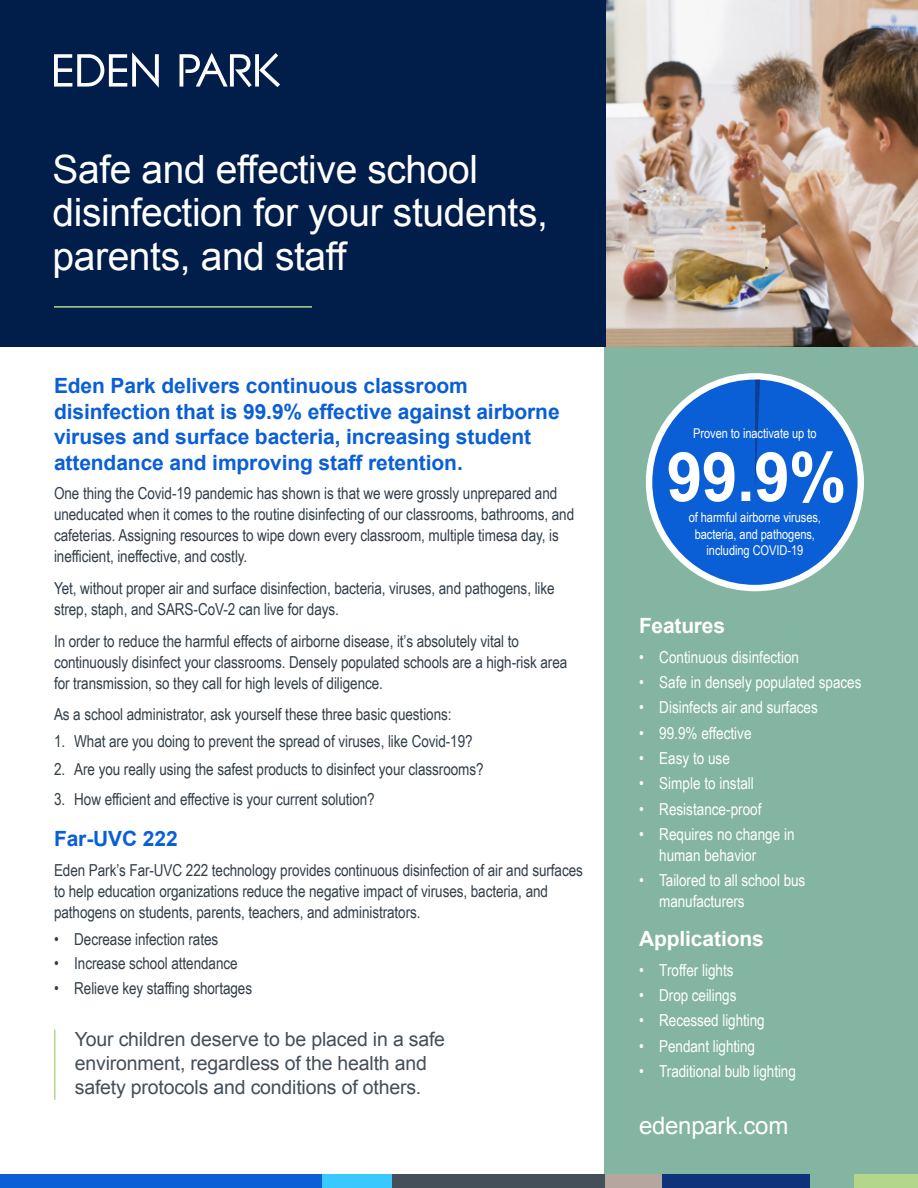
<style>
.page{position:relative;width:918px;height:1188px;background:#fff}
.page>*{position:absolute;margin:0;border:0;box-sizing:border-box;transform-origin:0 0}
.t1{font:39px/43.5px "Arial";letter-spacing:-.01em;color:#fff}
.Callout{font:24px "Arial";letter-spacing:-.01em;color:#fff}
.header-para{font:700 21px/25.5px "Arial";letter-spacing:-.005em;color:#0a5fd6}
.header-para-2{font:700 21px "Arial";letter-spacing:-.005em;color:#fff}
.Callout-2{font:19.5px/24px "Arial";letter-spacing:-.01em;color:#444f59}
.body_copy{font:16.5px/21px "Arial Narrow";letter-spacing:-.005em;color:#323e48}
.t2{font:16.5px/21px "Arial Narrow";color:#fff}
.bullets{font:13.5px/16.5px "Arial Narrow";letter-spacing:-.005em;color:#fff;text-align:center}
</style>
<div class="page">
<div style="left:605px;top:347px;width:313px;height:841px;background:#83b5a2"></div>
<div style="left:0;top:0;width:917px;height:347px;background:#011e4a"></div>
<img style="left:606px;top:0;width:312px;height:347px">
<hr style="left:54px;top:306px;width:258px;height:2px;background:#b2d78b">
<div style="left:646px;top:373px;width:218px;height:218px;background:#fff;border-radius:50%"></div>
<div style="left:652px;top:380px;width:206px;height:205px;background:#0a5fd6;border-radius:50%"></div>
<svg style="left:669px;top:380px;width:174px;height:123px"></svg>
<div style="left:0;top:1174px;width:323px;height:14px;background:#0a5fd6"></div>
<div style="left:323px;top:1174px;width:69px;height:14px;background:#39c8ff"></div>
<div style="left:605px;top:1174px;width:56px;height:14px;background:#b5a69f"></div>
<div style="left:854px;top:1174px;width:64px;height:14px;background:#b2d78b"></div>
<div style="left:663px;top:1174px;width:147px;height:14px;background:#0e337a"></div>
<div style="left:392px;top:1174px;width:213px;height:14px;background:#444f59"></div>
<hr style="left:54px;top:1030px;width:2px;height:70px;background:#b2d78b">
<svg style="left:54px;top:52px;width:105px;height:36px"></svg>
<svg style="left:180px;top:53px;width:100px;height:34px"></svg>
<p class="t1" style="left:52px;top:148px;width:497px">Safe and effective school disinfection for your students, parents, and staff</p>
<p class="header-para" style="left:54px;top:374px;width:507px">Eden Park delivers continuous classroom disinfection that is 99.9% effective against airborne viruses and surface bacteria, increasing student attendance and improving staff retention.</p>
<p class="body_copy" style="left:54px;top:483px;width:522px">One thing the Covid-19 pandemic has shown is that we were grossly unprepared and uneducated when it comes to the routine disinfecting of our classrooms, bathrooms, and cafeterias. Assigning resources to wipe down every classroom, multiple timesa day, is inefficient, ineffective, and costly.</p>
<p class="body_copy" style="left:54px;top:577px;width:502px">Yet, without proper air and surface disinfection, bacteria, viruses, and pathogens, like strep, staph, and SARS-CoV-2 can live for days.</p>
<p class="body_copy" style="left:54px;top:630px;width:515px">In order to reduce the harmful effects of airborne disease, it’s absolutely vital to continuously disinfect your classrooms. Densely populated schools are a high-risk area for transmission, so they call for high levels of diligence.</p>
<p class="body_copy" style="left:54px;top:703px;width:399px">As a school administrator, ask yourself these three basic questions:</p>
<p class="body_copy" style="left:54px;top:730px;width:420px">1. What are you doing to prevent the spread of viruses, like Covid-19?</p>
<p class="body_copy" style="left:54px;top:758px;width:431px">2. Are you really using the safest products to disinfect your classrooms?</p>
<p class="body_copy" style="left:54px;top:788px;width:322px">3. How efficient and effective is your current solution?</p>
<p class="header-para" style="left:54px;top:827px;width:125px">Far-UVC 222</p>
<p class="body_copy" style="left:54px;top:859px;width:530px">Eden Park’s Far-UVC 222 technology provides continuous disinfection of air and surfaces to help education organizations reduce the negative impact of viruses, bacteria, and pathogens on students, parents, teachers, and administrators.</p>
<p class="body_copy" style="left:54px;top:928px;width:166px">• Decrease infection rates</p>
<p class="body_copy" style="left:54px;top:953px;width:185px">• Increase school attendance</p>
<p class="body_copy" style="left:54px;top:977px;width:200px">• Relieve key staffing shortages</p>
<p class="Callout-2" style="left:75px;top:1027px;width:372px">Your children deserve to be placed in a safe environment, regardless of the health and safety protocols and conditions of others.</p>
<p class="bullets" style="left:693px;top:424px;width:125px">Proven to inactivate up to</p>
<p class="bullets" style="left:689px;top:509px;width:134px">of harmful airborne viruses, bacteria, and pathogens, including COVID-19</p>
<p class="header-para-2" style="left:639px;top:612px;width:88px">Features</p>
<p class="t2" style="left:639px;top:646px;width:162px">• Continuous disinfection</p>
<p class="t2" style="left:639px;top:671px;width:224px">• Safe in densely populated spaces</p>
<p class="t2" style="left:639px;top:696px;width:180px">• Disinfects air and surfaces</p>
<p class="t2" style="left:639px;top:722px;width:114px">• 99.9% effective</p>
<p class="t2" style="left:639px;top:747px;width:92px">• Easy to use</p>
<p class="t2" style="left:639px;top:772px;width:116px">• Simple to install</p>
<p class="t2" style="left:639px;top:798px;width:124px">• Resistance-proof</p>
<p class="t2" style="left:659px;top:823px;width:137px;text-indent:-20px">• Requires no change in human behavior</p>
<p class="t2" style="left:659px;top:869px;width:148px;text-indent:-20px">• Tailored to all school bus manufacturers</p>
<p class="header-para-2" style="left:639px;top:925px;width:126px">Applications</p>
<p class="t2" style="left:639px;top:959px;width:96px">• Troffer lights</p>
<p class="t2" style="left:639px;top:984px;width:99px">• Drop ceilings</p>
<p class="t2" style="left:639px;top:1009px;width:127px">• Recessed lighting</p>
<p class="t2" style="left:639px;top:1035px;width:118px">• Pendant lighting</p>
<p class="t2" style="left:639px;top:1060px;width:158px">• Traditional bulb lighting</p>
<p class="Callout" style="left:639px;top:1110px;width:151px">edenpark.com</p>
</div>
